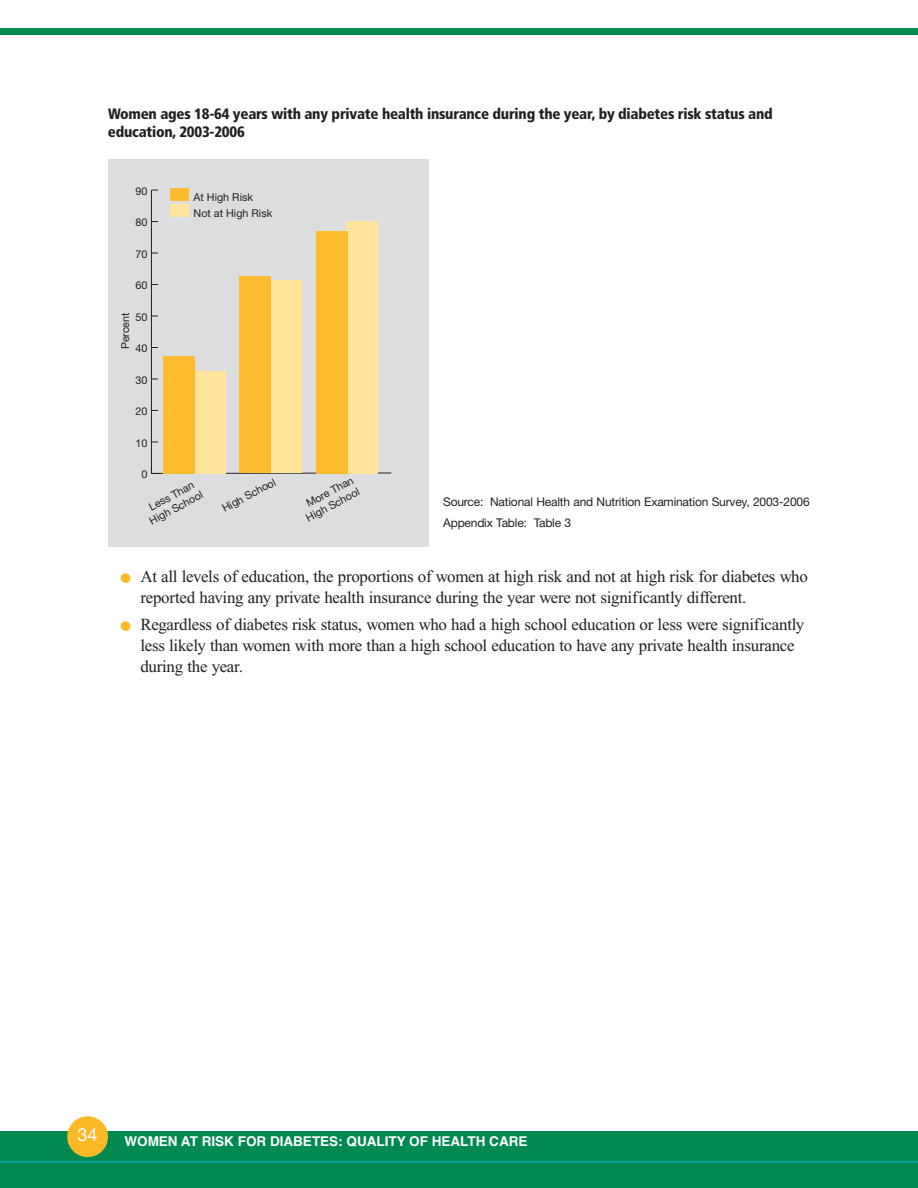
<style>
.page{position:relative;width:918px;height:1188px;background:#fff}
.page>*{position:absolute;margin:0;border:0;box-sizing:border-box;transform-origin:0 0}
.t1{font:18px "Helvetica Neue";color:#fff}
.t2{font:16.95px/21px "Times New Roman";letter-spacing:-.015em;color:#231f20}
.t3{font:900 condensed 15px/18px "Frutiger";letter-spacing:-.015em;color:#231f20}
.t4{font:700 13.5px "Helvetica";color:#fff}
.t5{font:12px/20.4px "Helvetica Neue";letter-spacing:-.015em;color:#231f20}
.t6{font:10.8px/12.9px "Helvetica Neue";color:#231f20;text-align:center}
.s1{font-size:39px;color:#fcb825}
</style>
<div class="page">
<div style="left:0;top:29px;width:918px;height:6px;background:#008a52"></div>
<div style="left:0;top:1131px;width:918px;height:57px;background:#008a52"></div>
<div style="left:67px;top:1116px;width:41px;height:41px;background:#fcb825;border-radius:50%"></div>
<div style="left:108px;top:160px;width:320px;height:387px;background:#dcdddf"></div>
<svg style="left:151px;top:466px;width:240px;height:8px"></svg>
<hr style="left:151px;top:190px;width:1px;height:283px;background:#231f20">
<div style="left:195px;top:371px;width:31px;height:102px;background:#ffe49c"></div>
<div style="left:270px;top:281px;width:31px;height:192px;background:#ffe49c"></div>
<div style="left:347px;top:221px;width:31px;height:252px;background:#ffe49c"></div>
<div style="left:164px;top:356px;width:31px;height:117px;background:#fdbb2e"></div>
<div style="left:239px;top:276px;width:32px;height:197px;background:#fdbb2e"></div>
<div style="left:316px;top:231px;width:31px;height:242px;background:#fdbb2e"></div>
<div style="left:170px;top:189px;width:19px;height:12px;background:#fdbb2e"></div>
<div style="left:171px;top:205px;width:18px;height:12px;background:#ffe49c"></div>
<hr style="left:0;top:1161px;width:918px;height:2px;background:#00a8b9">
<p class="t3" style="left:108px;top:106px;width:666px">Women ages 18-64 years with any private health insurance during the year, by diabetes risk status and education, 2003-2006</p>
<p class="t6" style="left:135px;top:185px;width:14px">90</p>
<p class="t6" style="left:135px;top:217px;width:14px">80</p>
<p class="t6" style="left:135px;top:248px;width:14px">70</p>
<p class="t6" style="left:135px;top:280px;width:14px">60</p>
<p class="t6" style="left:120px;top:349px;width:39px;rotate:-90deg">Percent</p>
<p class="t6" style="left:135px;top:311px;width:14px">50</p>
<p class="t6" style="left:135px;top:343px;width:14px">40</p>
<p class="t6" style="left:135px;top:374px;width:14px">30</p>
<p class="t6" style="left:135px;top:406px;width:14px">20</p>
<p class="t6" style="left:135px;top:437px;width:14px">10</p>
<p class="t6" style="left:194px;top:191px;width:61px">At High Risk</p>
<p class="t6" style="left:194px;top:208px;width:80px">Not at High Risk</p>
<p class="t6" style="left:141px;top:469px;width:8px">0</p>
<p class="t6" style="left:142px;top:505px;width:60px;rotate:-28deg">Less Than<br>High School</p>
<p class="t6" style="left:220px;top:504px;width:60px;rotate:-28deg">High School</p>
<p class="t6" style="left:298px;top:502px;width:60px;text-align:right;rotate:-28deg">More Than<br>High School</p>
<p class="t5" style="left:443px;top:493px;width:368px">Source: National Health and Nutrition Examination Survey, 2003-2006<br>Appendix Table: Table 3</p>
<p class="t2" style="left:140px;top:568px;width:669px;text-indent:-22px"><span class="s1">•</span> At all levels of education, the proportions of women at high risk and not at high risk for diabetes who reported having any private health insurance during the year were not significantly different.</p>
<p class="t2" style="left:140px;top:615px;width:665px;text-indent:-22px"><span class="s1">•</span> Regardless of diabetes risk status, women who had a high school education or less were significantly less likely than women with more than a high school education to have any private health insurance during the year.</p>
<p class="t1" style="left:78px;top:1128px;width:21px">34</p>
<p class="t4" style="left:124px;top:1136px;width:405px">WOMEN AT RISK FOR DIABETES: QUALITY OF HEALTH CARE</p>
</div>
